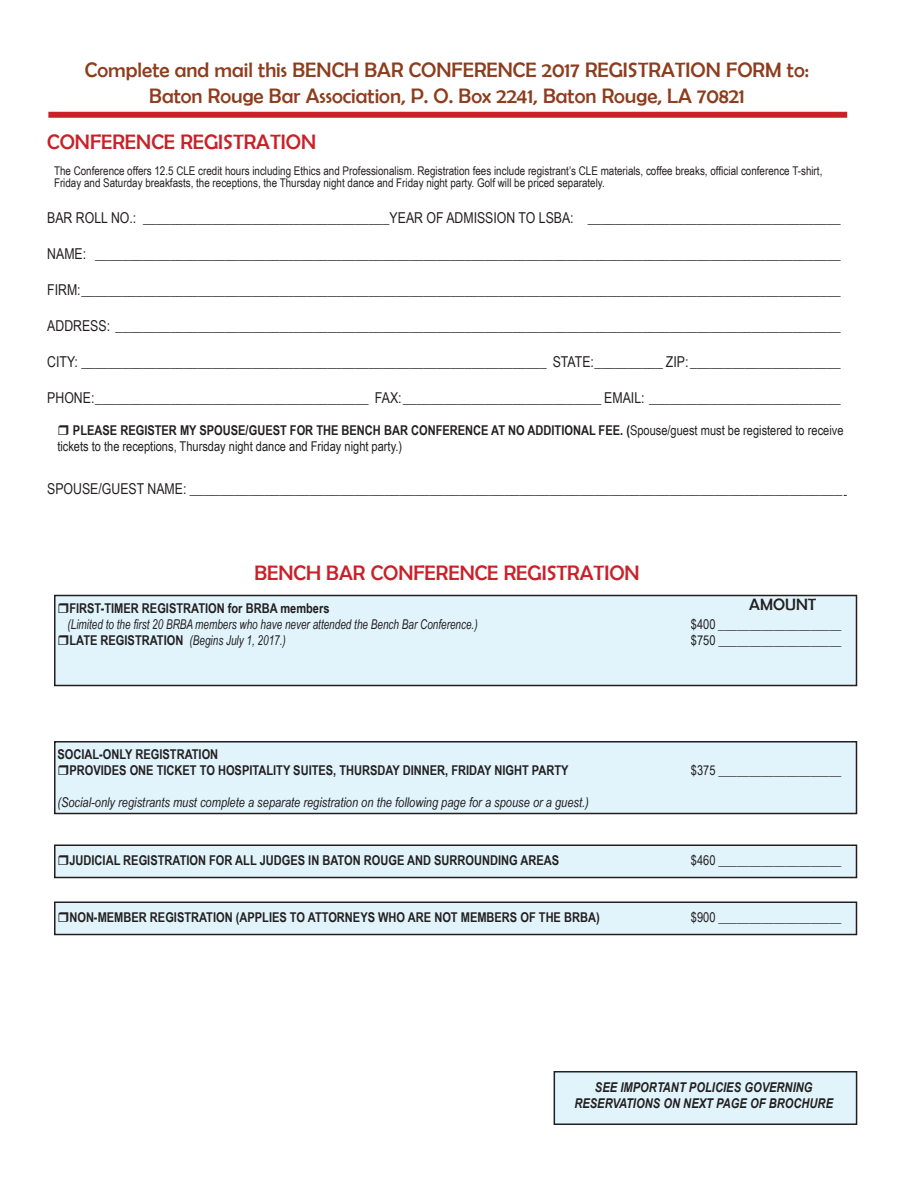
<style>
.page{position:relative;width:918px;height:1188px;background:#fff}
.page>*{position:absolute;margin:0;border:0;box-sizing:border-box;transform-origin:0 0}
.t1{font:21px/25.2px "Berlin Sans FB";color:#8d3d1e;text-align:center}
.t2{font:21px "Berlin Sans FB";color:#ca2028}
.t3{font:16.5px "Berlin Sans FB";color:#231f20}
.t4{font:15px "Arial Narrow";color:#231f20}
.t5{font:15px "Tw Cen";color:#231f20}
.t6{font:13.5px/16.2px "Arial Narrow";color:#231f20}
.t7{font:700 13.5px "Arial Narrow";color:#231f20}
.t8{font:italic 13.5px "Arial Narrow";color:#231f20;scale:.9 1}
.t9{font:italic 13.5px "Arial Narrow";color:#231f20}
.t10{font:italic 700 13.5px "Arial Narrow";letter-spacing:.005em;color:#231f20}
.t11{font:12px/12px "Arial Narrow";color:#231f20}
.s1{font-weight:700}
.s2{font-family:"Arial Narrow"}
.s3{font-weight:700;font-style:normal}
</style>
<div class="page">
<div style="left:554px;top:1072px;width:303px;height:52px;background:#e1f4fc"></div>
<div style="left:554px;top:1071px;width:303px;height:54px;border:2px solid #231f20"></div>
<div style="left:55px;top:845px;width:801px;height:33px;background:#e1f4fc"></div>
<div style="left:54px;top:844px;width:803px;height:34px;border:2px solid #231f20"></div>
<div style="left:55px;top:596px;width:801px;height:90px;background:#e1f4fc"></div>
<div style="left:54px;top:595px;width:803px;height:91px;border:2px solid #231f20"></div>
<div style="left:55px;top:902px;width:801px;height:32px;background:#e1f4fc"></div>
<div style="left:54px;top:902px;width:803px;height:33px;border:2px solid #231f20"></div>
<div style="left:48px;top:112px;width:799px;height:6px;background:#ca2028"></div>
<div style="left:55px;top:742px;width:801px;height:72px;background:#e1f4fc"></div>
<div style="left:54px;top:741px;width:803px;height:73px;border:2px solid #231f20"></div>
<h1 class="t1" style="left:85px;top:57px;width:725px">COMPLETE AND MAIL THIS BENCH BAR CON FERENCE 2017 REGISTRATION FORM TO:<br>BATON ROUGE BAR ASSOCIATION, P. O. BOX 2241, BATON ROUGE, LA 70821</h1>
<h1 class="t2" style="left:47px;top:130px;width:55px">CONFERE</h1>
<h1 class="t2" style="left:136px;top:130px;width:56px">NCE REGIS</h1>
<h1 class="t2" style="left:233px;top:130px;width:85px">TRATION</h1>
<p class="t11" style="left:54px;top:164px;width:770px">The Conference offers 12.5 CLE credit hours including Ethics and Professionalism. Registration fees include registrant’s CLE materials, coffee breaks, official conference T-shirt,<br>Friday and Saturday breakfasts, the receptions, the Thursday night dance and Friday night party. Golf will be priced separately.</p>
<p class="t4" style="left:47px;top:206px;width:46px">Bar Roll</p>
<p class="t4" style="left:111px;top:206px;width:296px">No .: ____________________________________Year</p>
<p class="t4" style="left:427px;top:206px;width:37px">of Admission</p>
<p class="t4" style="left:519px;top:206px;width:324px">to LSBA: _____________________________________</p>
<p class="t4" style="left:47px;top:242px;width:795px">Name : _____________________________________________________________________________________________________________</p>
<p class="t4" style="left:47px;top:278px;width:795px">Firm :_______________________________________________________________________________________________________________</p>
<p class="t4" style="left:47px;top:314px;width:18px">Address</p>
<p class="t4" style="left:107px;top:314px;width:735px">: __________________________________________________________________________________________________________</p>
<p class="t4" style="left:47px;top:350px;width:522px">City : ____________________________________________________________________ State</p>
<p class="t4" style="left:591px;top:350px;width:252px">:__________ ZIP: ______________________</p>
<p class="t4" style="left:47px;top:386px;width:18px">Phone</p>
<p class="t4" style="left:91px;top:386px;width:522px">:________________________________________ FAX:_____________________________ email</p>
<p class="t4" style="left:641px;top:386px;width:201px">: ____________________________</p>
<p class="t6" style="left:57px;top:422px;width:788px;text-indent:16px"><span class="s1">PLEASE REGISTER MY SPOUSE/GUEST FOR THE BENCH BAR CONFERENCE AT NO ADDITIONAL FEE. (</span>Spouse/guest must be registered to receive tickets to the receptions, Thursday night dance and Friday night party.)</p>
<p class="t5" style="left:47px;top:481px;width:797px"><span class="s2">SPOUSE/GUEST NAME:</span> _______________________________________________________________________________________</p>
<h1 class="t2" style="left:254px;top:561px;width:172px">BENCH BAR CONFERE</h1>
<h1 class="t2" style="left:460px;top:561px;width:56px">NCE REGIS</h1>
<h1 class="t2" style="left:557px;top:561px;width:85px">TRATION</h1>
<p class="t7" style="left:69px;top:598px;width:262px">FIRST-TIMER REGISTRATION FOR BRBA MEMBERS</p>
<p class="t8" style="left:67px;top:615px;width:457px">(Limited to the first 20 BRBA members who have never attended the Bench Bar Conference.)</p>
<p class="t6" style="left:691px;top:616px;width:152px">$400 ____________________</p>
<p class="t8" style="left:69px;top:631px;width:242px"><span class="s3">LATE REGISTRATION</span> (Begins July 1, 2017.)</p>
<p class="t6" style="left:691px;top:632px;width:152px">$750 ____________________</p>
<p class="t3" style="left:749px;top:595px;width:69px">AMOUNT</p>
<p class="t7" style="left:57px;top:744px;width:8px">SOCIAL</p>
<p class="t7" style="left:99px;top:744px;width:45px">-ONLY REGISTRATION</p>
<p class="t7" style="left:69px;top:760px;width:15px">PROVI</p>
<p class="t7" style="left:104px;top:760px;width:122px">DES ONE TICKET TO HOSPITALIT</p>
<p class="t7" style="left:283px;top:760px;width:18px">Y SUITES</p>
<p class="t7" style="left:333px;top:760px;width:15px">, THURS</p>
<p class="t7" style="left:378px;top:760px;width:41px">DAY DINNER</p>
<p class="t7" style="left:445px;top:760px;width:125px">, FRI DAY NIGHT PARTY</p>
<p class="t6" style="left:691px;top:761px;width:152px">$375 ____________________</p>
<p class="t9" style="left:57px;top:793px;width:533px">(Social-only registrants must complete a separate registration on the following page for a spouse or a guest.)</p>
<p class="t7" style="left:69px;top:850px;width:491px">JUDICIAL REGISTRATION FOR ALL JUDGES IN BATON ROUGE AND SURROUNDING AREAS</p>
<p class="t6" style="left:691px;top:851px;width:152px">$460 ____________________</p>
<p class="t7" style="left:69px;top:907px;width:532px">NON-MEMBER REGISTRATION (APPLIES TO ATTORNEYS WHO ARE NOT MEMBERS OF THE BRBA)</p>
<p class="t6" style="left:691px;top:909px;width:152px">$900 ____________________</p>
<p class="t10" style="left:595px;top:1077px;width:38px">SEE IMPORTANT</p>
<p class="t10" style="left:689px;top:1077px;width:89px">POLICIES GOVERNING</p>
<p class="t10" style="left:574px;top:1093px;width:17px">RESER</p>
<p class="t10" style="left:613px;top:1093px;width:15px">VATIONS</p>
<p class="t10" style="left:663px;top:1093px;width:62px">ON NEXTPAGE</p>
<p class="t10" style="left:750px;top:1093px;width:69px">OF BRO CHURE</p>
</div>
